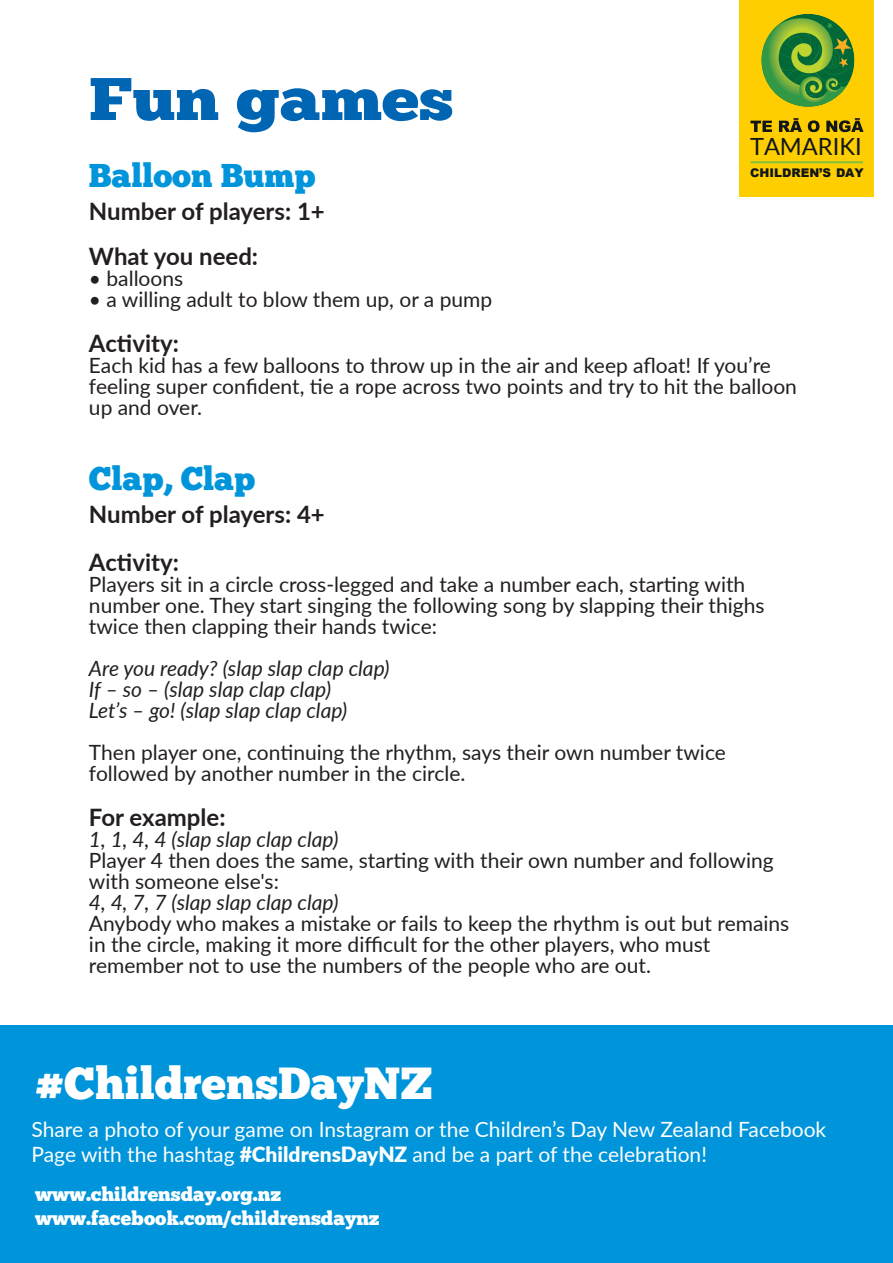
<style>
.page{position:relative;width:893px;height:1263px;background:#fff}
.page>*{position:absolute;margin:0;border:0;box-sizing:border-box;transform-origin:0 0}
.t1{font:60px "Chunk Five";color:#0066b3;scale:1.13 1}
.t2{font:45px "Chunk Five";color:#fff}
.Body_Text{font:33px "Chunk Five";color:#0095da}
.Sub_Heading{font:700 24px "Lato";color:#231f20}
.Body_Text-2{font:700 24px "Lato";color:#231f20}
.t3{font:23.7px "Lato";color:#111618}
.Body_Text-3{font:21px/21px "Lato";color:#231f20}
.Body_Text-4{font:italic 21px/21px "Lato";color:#231f20}
.t4{font:21px/25.2px "Lato";color:#fff}
.Sub_Heading-2{font:21px "Lato";color:#231f20}
.t5{font:19.5px/23.4px "Chunk Five";color:#fff}
.t6{font:900 12px "Arial";color:#111618}
.s1{font-weight:900}
</style>
<div class="page">
<div style="left:0;top:1025px;width:893px;height:238px;background:#0095da"></div>
<div style="left:739px;top:0;width:135px;height:196px;background:#ffce01"></div>
<svg style="left:761px;top:14px;width:93px;height:93px"></svg>
<svg style="left:750px;top:121px;width:22px;height:11px"></svg>
<svg style="left:779px;top:118px;width:23px;height:14px"></svg>
<svg style="left:808px;top:120px;width:11px;height:12px"></svg>
<svg style="left:826px;top:118px;width:37px;height:14px"></svg>
<hr style="left:751px;top:161px;width:112px;height:2px;background:#75c045">
<h1 class="t1" style="left:89px;top:63px;width:324px">Fun games</h1>
<p class="Body_Text" style="left:89px;top:156px;width:228px">Balloon Bump</p>
<p class="Sub_Heading" style="left:89px;top:194px;width:237px">Number of players: 1+</p>
<p class="Sub_Heading" style="left:89px;top:239px;width:171px">What you need:</p>
<p class="Sub_Heading-2" style="left:89px;top:264px;width:96px">• balloons</p>
<p class="Sub_Heading-2" style="left:89px;top:285px;width:405px">• a willing adult to blow them up, or a pump</p>
<p class="Sub_Heading" style="left:89px;top:326px;width:91px">Activity:</p>
<p class="Body_Text-3" style="left:89px;top:354px;width:709px">Each kid has a few balloons to throw up in the air and keep afloat! If you’re feeling super confident, tie a rope across two points and try to hit the balloon up and over.</p>
<p class="t3" style="left:750px;top:129px;width:113px">TAMARIKI</p>
<p class="t6" style="left:750px;top:164px;width:115px">CHILDREN’S DAY</p>
<p class="Body_Text" style="left:89px;top:459px;width:168px">Clap, Clap</p>
<p class="Sub_Heading" style="left:89px;top:497px;width:237px">Number of players: 4+</p>
<p class="Sub_Heading" style="left:89px;top:545px;width:91px">Activity:</p>
<p class="Body_Text-3" style="left:89px;top:573px;width:677px">Players sit in a circle cross-legged and take a number each, starting with number one. They start singing the following song by slapping their thighs twice then clapping their hands twice:</p>
<p class="Body_Text-4" style="left:89px;top:657px;width:302px">Are you ready? (slap slap clap clap)<br>If – so – (slap slap clap clap)<br>Let’s – go! (slap slap clap clap)</p>
<p class="Body_Text-3" style="left:89px;top:741px;width:638px">Then player one, continuing the rhythm, says their own number twice followed by another number in the circle.</p>
<p class="Body_Text-2" style="left:89px;top:800px;width:138px">For example:</p>
<p class="Body_Text-4" style="left:89px;top:828px;width:251px">1, 1, 4, 4 (slap slap clap clap)</p>
<p class="Body_Text-3" style="left:89px;top:849px;width:686px">Player 4 then does the same, starting with their own number and following with someone else's:</p>
<p class="Body_Text-4" style="left:89px;top:891px;width:251px">4, 4, 7, 7 (slap slap clap clap)</p>
<p class="Body_Text-3" style="left:89px;top:912px;width:702px">Anybody who makes a mistake or fails to keep the rhythm is out but remains in the circle, making it more difficult for the other players, who must remember not to use the numbers of the people who are out.</p>
<h2 class="t2" style="left:35px;top:1056px;width:399px">#ChildrensDayNZ</h2>
<p class="t4" style="left:32px;top:1116px;width:796px">Share a photo of your game on Instagram or the Children’s Day New Zealand Facebook<br>Page with the hashtag <span class="s1">#ChildrensDayNZ</span> and be a part of the celebration!</p>
<p class="t5" style="left:35px;top:1183px;width:346px">www.childrensday.org.nz www.facebook.com/childrensdaynz</p>
</div>
